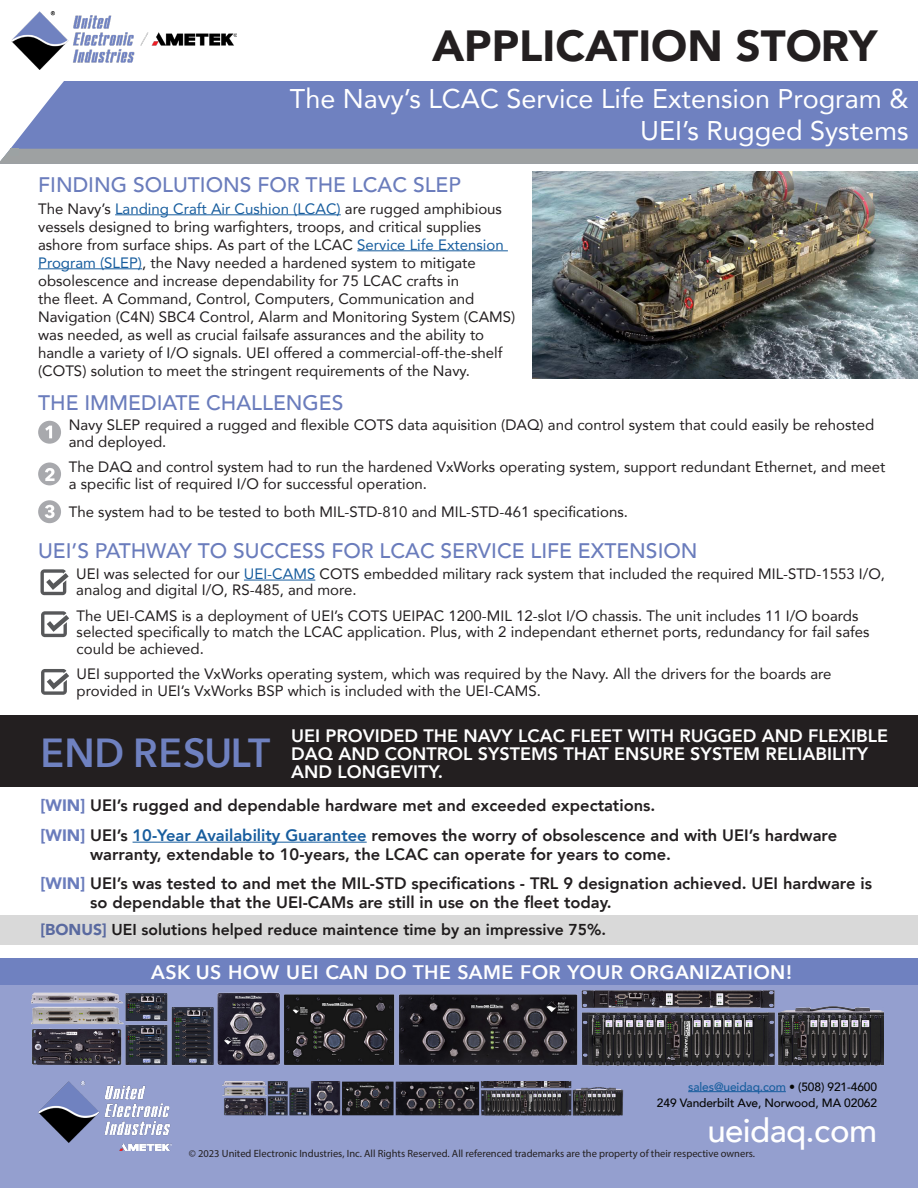
<style>
.page{position:relative;width:918px;height:1188px;background:#fff}
.page>*{position:absolute;margin:0;border:0;box-sizing:border-box;transform-origin:0 0}
.t1{font:900 43.5px "Avenir";color:#231f20}
.t2{font:600 40.5px "Avenir Next";color:#6f81c0;scale:.96 1}
.t3{font:500 33px "Avenir";letter-spacing:-.02em;color:#fff}
.t4{font:27px/32.4px "Avenir";color:#fff;text-align:right}
.Blue_Headline_Extra_Lead{font:500 21px "Avenir";color:#6a7cbc}
.t5{font:600 19.5px "Avenir Next";letter-spacing:.02em;color:#fff}
.t6{font:800 18px/18px "Avenir";color:#fff}
.Paragraph_Style_3{font:800 16.5px/18.8px "Avenir";color:#231f20}
.Paragraph_Style_3-2{font:800 15.75px "Avenir";color:#231f20}
.Checkmark_paragraph_tighter{font:15px/16.5px "Avenir";color:#231f20}
.Main_Body_Text{font:15px/18px "Avenir";color:#231f20}
.t7{font:500 12px "Avenir";letter-spacing:-.01em;color:#040503}
.t8{font:500 12px "Avenir";letter-spacing:-.01em;color:#175d9e}
.t9{font:10.5px "Myriad Pro";color:#231f20}
.s1{color:#175d9e}
.s2{font-weight:900;color:#6a7cbc}
.s3{color:#040503}
</style>
<div class="page">
<div style="left:0;top:978px;width:918px;height:210px;background:#949fcf"></div>
<div style="left:12px;top:81px;width:906px;height:66px;background:#6f81c0"></div>
<div style="left:0;top:715px;width:918px;height:72px;background:#231f20"></div>
<div style="left:0;top:958px;width:918px;height:27px;background:#6f81c0"></div>
<svg style="left:0;top:147px;width:918px;height:17px;background:#999ea5"></svg>
<img style="left:222px;top:1081px;width:402px;height:35px">
<img style="left:32px;top:990px;width:851px;height:76px">
<hr style="left:688px;top:1091px;width:98px;height:1px;background:#175d9e">
<hr style="left:133px;top:842px;width:234px;height:1px;background:#175d9e">
<hr style="left:115px;top:214px;width:226px;height:1px;background:#175d9e">
<hr style="left:357px;top:250px;width:151px;height:1px;background:#175d9e">
<hr style="left:38px;top:268px;width:104px;height:1px;background:#175d9e">
<hr style="left:244px;top:580px;width:71px;height:1px;background:#175d9e">
<div style="left:38px;top:421px;width:23px;height:23px;background:#a8a9ad;border-radius:50%"></div>
<svg style="left:45px;top:426px;width:7px;height:12px"></svg>
<div style="left:38px;top:462px;width:23px;height:23px;background:#a8a9ad;border-radius:50%"></div>
<svg style="left:45px;top:468px;width:10px;height:13px"></svg>
<div style="left:38px;top:500px;width:23px;height:23px;background:#a8a9ad;border-radius:50%"></div>
<svg style="left:45px;top:505px;width:10px;height:13px"></svg>
<svg style="left:40px;top:569px;width:29px;height:26px"></svg>
<svg style="left:41px;top:611px;width:28px;height:26px"></svg>
<svg style="left:41px;top:669px;width:28px;height:26px"></svg>
<img style="left:532px;top:171px;width:386px;height:207px">
<img style="left:12px;top:12px;width:225px;height:57px">
<img style="left:39px;top:1081px;width:133px;height:70px">
<div style="left:0;top:916px;width:918px;height:29px;background:#d9d9d9"></div>
<p class="t1" style="left:432px;top:9px;width:447px">APPLICATION STORY</p>
<p class="t4" style="left:290px;top:82px;width:620px">The Navy’s LCAC Service Life Extension Program &amp;<br>UEI’s Rugged Systems</p>
<p class="Blue_Headline_Extra_Lead" style="left:38px;top:167px;width:424px">FINDING SOLUTIONS FOR THE LCAC SLEP</p>
<p class="Main_Body_Text" style="left:38px;top:199px;width:479px">The Navy’s <span class="s1">Landing Craft Air Cushion (LCAC)</span> are rugged amphibious vessels designed to bring warfighters, troops, and critical supplies ashore from surface ships. As part of the LCAC <span class="s1">Service Life Extension Program (SLEP)</span>, the Navy needed a hardened system to mitigate obsolescence and increase dependability for 75 LCAC crafts in<br>the fleet. A Command, Control, Computers, Communication and Navigation (C4N) SBC4 Control, Alarm and Monitoring System (CAMS) was needed, as well as crucial failsafe assurances and the ability to handle a variety of I/O signals. UEI offered a commercial-off-the-shelf (COTS) solution to meet the stringent requirements of the Navy.</p>
<p class="Blue_Headline_Extra_Lead" style="left:38px;top:385px;width:307px">THE IMMEDIATE CHALLENGES</p>
<p class="Checkmark_paragraph_tighter" style="left:69px;top:416px;width:807px">Navy SLEP required a rugged and flexible COTS data aquisition (DAQ) and control system that could easily be rehosted and deployed.</p>
<p class="Checkmark_paragraph_tighter" style="left:69px;top:458px;width:818px">The DAQ and control system had to run the hardened VxWorks operating system, support redundant Ethernet, and meet a specific list of required I/O for successful operation.</p>
<p class="Checkmark_paragraph_tighter" style="left:69px;top:503px;width:561px">The system had to be tested to both MIL-STD-810 and MIL-STD-461 specifications.</p>
<p class="Blue_Headline_Extra_Lead" style="left:38px;top:532px;width:661px">UEI’S PATHWAY TO SUCCESS FOR LCAC SERVICE LIFE EXTENSION</p>
<p class="Checkmark_paragraph_tighter" style="left:76px;top:565px;width:810px">UEI was selected for our <span class="s1">UEI-CAMS</span> COTS embedded military rack system that included the required MIL-STD-1553 I/O, analog and digital I/O, RS-485, and more.</p>
<p class="Checkmark_paragraph_tighter" style="left:77px;top:607px;width:794px">The UEI-CAMS is a deployment of UEI’s COTS UEIPAC 1200-MIL 12-slot I/O chassis. The unit includes 11 I/O boards selected specifically to match the LCAC application. Plus, with 2 independant ethernet ports, redundancy for fail safes could be achieved.</p>
<p class="Checkmark_paragraph_tighter" style="left:77px;top:666px;width:756px">UEI supported the VxWorks operating system, which was required by the Navy. All the drivers for the boards are provided in UEI’s VxWorks BSP which is included with the UEI-CAMS.</p>
<p class="t2" style="left:41px;top:718px;width:241px">END RESULT</p>
<p class="t6" style="left:291px;top:726px;width:599px">UEI PROVIDED THE NAVY LCAC FLEET WITH RUGGED AND FLEXIBLE<br>DAQ AND CONTROL SYSTEMS THAT ENSURE SYSTEM RELIABILITY<br>AND LONGEVITY.</p>
<p class="Paragraph_Style_3" style="left:41px;top:796px;width:616px"><span class="s2">[WIN]</span> UEI’s rugged and dependable hardware met and exceeded expectations.</p>
<p class="Paragraph_Style_3" style="left:90px;top:826px;width:749px;text-indent:-49px"><span class="s2">[WIN]</span> UEI’s <span class="s1">10-Year Availability Guarantee</span> removes the worry of obsolescence and with UEI’s hardware warranty, extendable to 10-years, the LCAC can operate for years to come.</p>
<p class="Paragraph_Style_3" style="left:90px;top:874px;width:783px;text-indent:-49px"><span class="s2">[WIN]</span> UEI’s was tested to and met the MIL-STD specifications - TRL 9 designation achieved. UEI hardware is so dependable that the UEI-CAMs are still in use on the fleet today.</p>
<p class="Paragraph_Style_3-2" style="left:41px;top:918px;width:567px"><span class="s2">[BONUS]</span> UEI solutions helped reduce maintence time by an impressive 75%.</p>
<p class="t5" style="left:151px;top:956px;width:643px">ASK US HOW UEI CAN DO THE SAME FOR YOUR ORGANIZATION!</p>
<p class="t8" style="left:688px;top:1076px;width:190px">sales@ueidaq.com <span class="s3">• (508) 921-4600</span></p>
<p class="t7" style="left:657px;top:1093px;width:222px">249 Vanderbilt Ave, Norwood, MA 02062</p>
<p class="t3" style="left:708px;top:1102px;width:171px">ueidaq.com</p>
<p class="t9" style="left:189px;top:1147px;width:568px">© 2023 United Electronic Industries, Inc. All Rights Reserved. All referenced trademarks are the property of their respective owners.</p>
</div>
